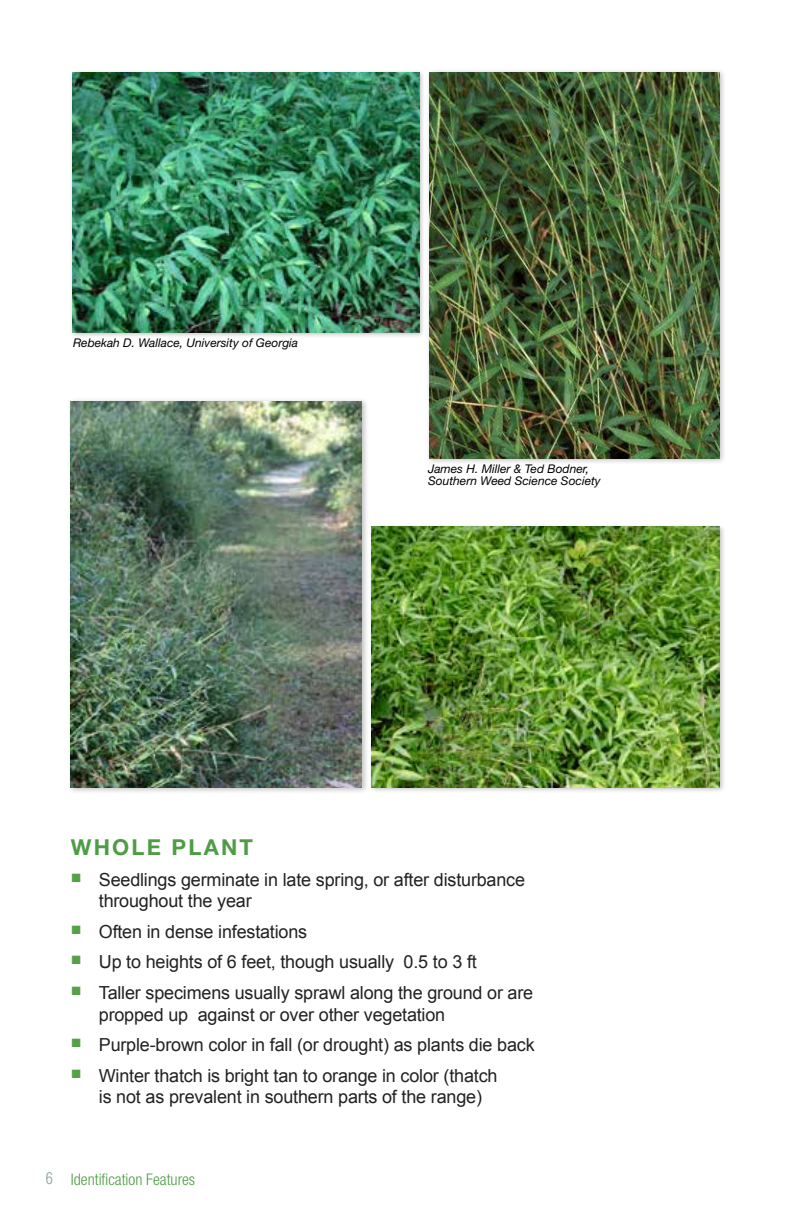
<style>
.page{position:relative;width:792px;height:1224px;background:#fff}
.page>*{position:absolute;margin:0;border:0;box-sizing:border-box;transform-origin:0 0}
.t1{font:700 22px "Helvetica Neue LT Std";letter-spacing:.1em;color:#4e9d45}
.t2{font:18px/21.6px "Arial";letter-spacing:-.01em;color:#222223}
.t3{font:300 condensed 16px "Helvetica Neue LT Std";color:#4e9d45}
.t4{font:300 condensed 16px "Helvetica LT";color:#86a09d}
.t5{font:italic 12px/12px "Helvetica Neue LT Std";color:#000}
</style>
<div class="page">
<div style="left:369px;top:524px;width:358px;height:270px;background:#000;opacity:.25"></div>
<img style="left:372px;top:526px;width:348px;height:261px">
<div style="left:426px;top:68px;width:300px;height:398px;background:#000;opacity:.25"></div>
<img style="left:429px;top:72px;width:290px;height:386px">
<div style="left:69px;top:69px;width:356px;height:269px;background:#000;opacity:.25"></div>
<img style="left:72px;top:72px;width:347px;height:260px">
<div style="left:67px;top:398px;width:302px;height:396px;background:#000;opacity:.25"></div>
<img style="left:71px;top:401px;width:291px;height:386px">
<p class="t5" style="left:73px;top:336px;width:227px">Rebekah D. Wallace, University of Georgia</p>
<p class="t5" style="left:428px;top:463px;width:174px">James H. Miller &amp; Ted Bodner,<br>Southern Weed Science Society</p>
<p class="t1" style="left:71px;top:834px;width:184px">WHOLE PLANT</p>
<p class="t2" style="left:99px;top:869px;width:428px;text-indent:-28px"><sup>■</sup> Seedlings germinate in late spring, or after disturbance throughout the year</p>
<p class="t2" style="left:71px;top:921px;width:238px"><sup>■</sup> Often in dense infestations</p>
<p class="t2" style="left:71px;top:952px;width:408px"><sup>■</sup> Up to heights of 6 feet, though usually 0.5 to 3 ft</p>
<p class="t2" style="left:99px;top:982px;width:436px;text-indent:-28px"><sup>■</sup> Taller specimens usually sprawl along the ground or are propped up against or over other vegetation</p>
<p class="t2" style="left:71px;top:1034px;width:465px"><sup>■</sup> Purple-brown color in fall (or drought) as plants die back</p>
<p class="t2" style="left:99px;top:1065px;width:400px;text-indent:-28px"><sup>■</sup> Winter thatch is bright tan to orange in color (thatch is not as prevalent in southern parts of the range)</p>
<p class="t4" style="left:46px;top:1169px;width:9px">6</p>
<p class="t3" style="left:71px;top:1171px;width:126px">Identification Features</p>
</div>
